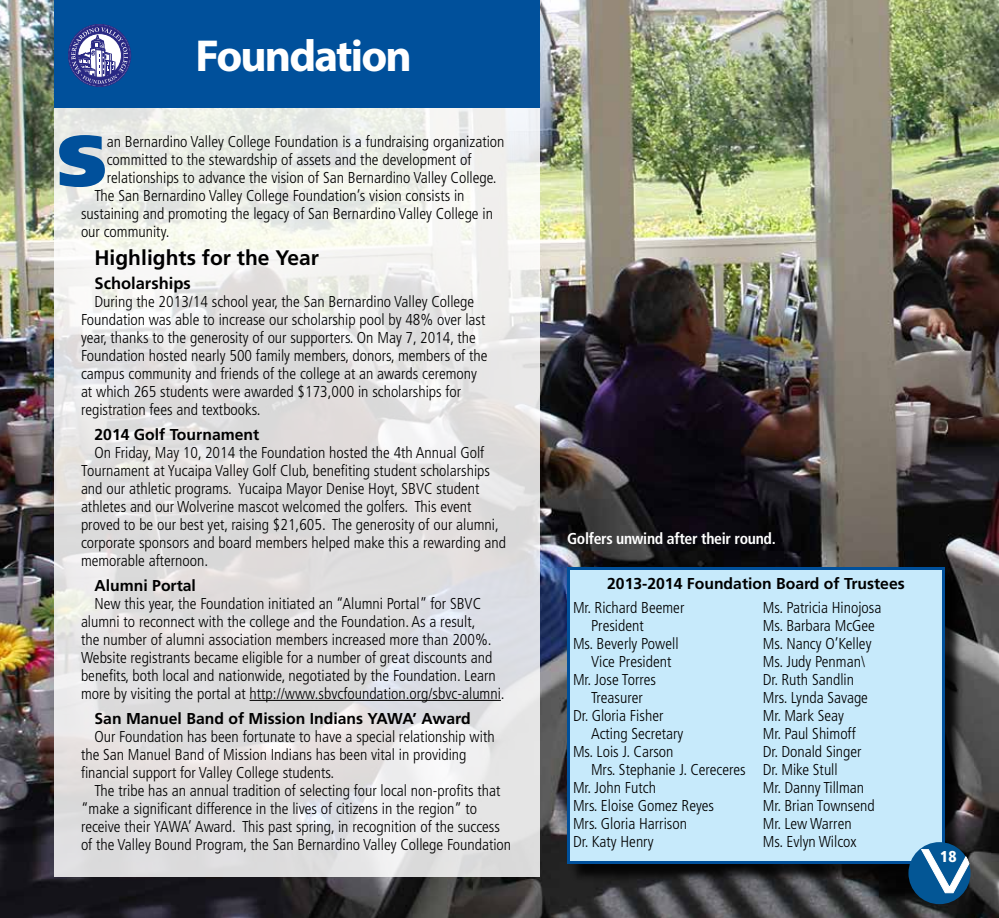
<style>
.page{position:relative;width:999px;height:918px;background:#fff}
.page>*{position:absolute;margin:0;border:0;box-sizing:border-box;transform-origin:0 0}
.t1{font:900 72px "Frutiger LT Std";color:#00509b}
.t2{font:700 45px "Myriad Pro";letter-spacing:-.04em;color:#fff}
.t3{font:700 21px "Frutiger LT Std";color:#000}
.t4{font:700 16.5px "Frutiger LT Std";color:#000}
.t5{font:300 condensed 15.75px/18px "Frutiger LT Std";color:#000}
.t6{font:700 15.75px "Frutiger LT Std";color:#000}
.t7{font:700 condensed 15.75px "Frutiger LT Std";letter-spacing:-.02em;color:#fff}
.t8{font:900 condensed 15.75px "Frutiger LT Std";color:#fff}
</style>
<div class="page">
<img style="left:0;top:0;width:999px;height:918px">
<svg style="left:54px;top:108px;width:486px;height:770px;fill:#e2e0e1"></svg>
<hr style="left:250px;top:700px;width:251px;height:1px;background:#000">
<div style="left:54px;top:0;width:486px;height:108px;background:#00509b"></div>
<svg style="left:69px;top:25px;width:61px;height:61px"></svg>
<div style="left:569px;top:569px;width:395px;height:314px;background:#000;opacity:.85"></div>
<div style="left:567px;top:567px;width:378px;height:297px;background:#c7eafb;border:3px solid #00509b"></div>
<div style="left:908px;top:842px;width:63px;height:62px;background:#035695;border-radius:50%"></div>
<svg style="left:921px;top:849px;width:48px;height:44px"></svg>
<h2 class="t2" style="left:196px;top:26px;width:218px">Foundation</h2>
<p class="t5" style="left:107px;top:133px;width:399px">an Bernardino Valley College Foundation is a fundraising organization</p>
<p class="t5" style="left:107px;top:151px;width:366px">committed to the stewardship of assets and the development of</p>
<p class="t5" style="left:107px;top:169px;width:391px">relationships to advance the vision of San Bernardino Valley College.</p>
<p class="t5" style="left:95px;top:187px;width:372px">The San Bernardino Valley College Foundation’s vision consists in</p>
<p class="t5" style="left:81px;top:205px;width:413px">sustaining and promoting the legacy of San Bernardino Valley College in</p>
<p class="t5" style="left:81px;top:223px;width:90px">our community.</p>
<h3 class="t3" style="left:94px;top:245px;width:226px">Highlights for the Year</h3>
<p class="t4" style="left:94px;top:274px;width:98px">Scholarships</p>
<p class="t5" style="left:81px;top:293px;width:408px;text-indent:13px">During the 2013/14 school year, the San Bernardino Valley College Foundation was able to increase our scholarship pool by 48% over last year, thanks to the generosity of our supporters. On May 7, 2014, the Foundation hosted nearly 500 family members, donors, members of the campus community and friends of the college at an awards ceremony at which 265 students were awarded $173,000 in scholarships for registration fees and textbooks.</p>
<p class="t6" style="left:94px;top:425px;width:166px">2014 Golf Tournament</p>
<p class="t5" style="left:81px;top:444px;width:426px;text-indent:13px">On Friday, May 10, 2014 the Foundation hosted the 4th Annual Golf Tournament at Yucaipa Valley Golf Club, benefiting student scholarships and our athletic programs. Yucaipa Mayor Denise Hoyt, SBVC student athletes and our Wolverine mascot welcomed the golfers. This event proved to be our best yet, raising $21,605. The generosity of our alumni, corporate sponsors and board members helped make this a rewarding and memorable afternoon.</p>
<p class="t6" style="left:94px;top:576px;width:103px">Alumni Portal</p>
<p class="t5" style="left:81px;top:595px;width:425px;text-indent:13px">New this year, the Foundation initiated an “Alumni Portal” for SBVC alumni to reconnect with the college and the Foundation. As a result,<br>the number of alumni association members increased more than 200%.<br>Website registrants became eligible for a number of great discounts and benefits, both local and nationwide, negotiated by the Foundation. Learn more by visiting the portal at http://www.sbvcfoundation.org/sbvc-alumni.</p>
<p class="t6" style="left:94px;top:709px;width:378px">San Manuel Band of Mission Indians YAWA’ Award</p>
<p class="t5" style="left:81px;top:727px;width:415px;text-indent:13px">Our Foundation has been fortunate to have a special relationship with the San Manuel Band of Mission Indians has been vital in providing financial support for Valley College students.</p>
<p class="t5" style="left:81px;top:781px;width:432px;text-indent:13px">The tribe has an annual tradition of selecting four local non-profits that “make a significant difference in the lives of citizens in the region” to receive their YAWA’ Award. This past spring, in recognition of the success of the Valley Bound Program, the San Bernardino Valley College Foundation</p>
<h1 class="t1" style="left:57px;top:117px;width:51px">S</h1>
<p class="t7" style="left:567px;top:529px;width:210px">Golfers unwind after their round.</p>
<p class="t6" style="left:607px;top:574px;width:299px">2013-2014 Foundation Board of Trustees</p>
<p class="t5" style="left:573px;top:599px;width:113px">Mr. Richard Beemer</p>
<p class="t5" style="left:591px;top:617px;width:54px">President</p>
<p class="t5" style="left:573px;top:635px;width:107px">Ms. Beverly Powell</p>
<p class="t5" style="left:591px;top:653px;width:82px">Vice President</p>
<p class="t5" style="left:573px;top:671px;width:85px">Mr. Jose Torres</p>
<p class="t5" style="left:591px;top:689px;width:53px">Treasurer</p>
<p class="t5" style="left:573px;top:707px;width:92px">Dr. Gloria Fisher</p>
<p class="t5" style="left:591px;top:725px;width:94px">Acting Secretary</p>
<p class="t5" style="left:573px;top:743px;width:102px">Ms. Lois J. Carson</p>
<p class="t5" style="left:591px;top:761px;width:156px">Mrs. Stephanie J. Cereceres</p>
<p class="t5" style="left:573px;top:779px;width:85px">Mr. John Futch</p>
<p class="t5" style="left:573px;top:797px;width:143px">Mrs. Eloise Gomez Reyes</p>
<p class="t5" style="left:573px;top:815px;width:116px">Mrs. Gloria Harrison</p>
<p class="t5" style="left:573px;top:833px;width:82px">Dr. Katy Henry</p>
<p class="t5" style="left:763px;top:599px;width:120px">Ms. Patricia Hinojosa<br>Ms. Barbara McGee<br>Ms. Nancy O’Kelley<br>Ms. Judy Penman\<br>Dr. Ruth Sandlin<br>Mrs. Lynda Savage<br>Mr. Mark Seay<br>Mr. Paul Shimoff<br>Dr. Donald Singer<br>Dr. Mike Stull<br>Mr. Danny Tillman<br>Mr. Brian Townsend<br>Mr. Lew Warren<br>Ms. Evlyn Wilcox</p>
<p class="t8" style="left:940px;top:847px;width:18px">18</p>
</div>
